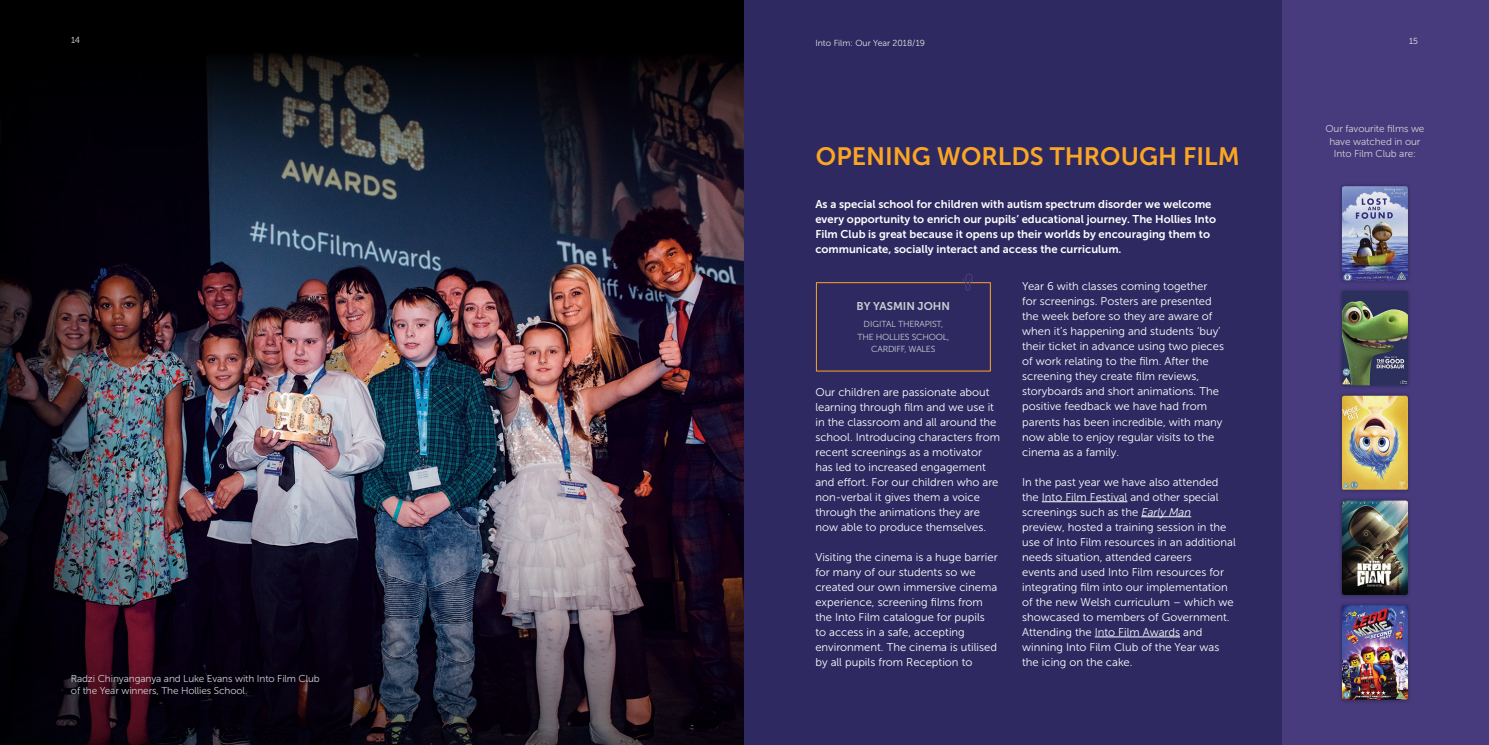
<style>
.page{position:relative;width:1489px;height:745px;background:#fff}
.page>*{position:absolute;margin:0;border:0;box-sizing:border-box;transform-origin:0 0}
.t1{font:25px "Museo Sans 700";color:#faa624}
.t2{font:11.25px/15px "Museo Sans 300";color:#fff}
.t3{font:11.25px/15px "Museo Sans 700";color:#fff}
.t4{font:11.25px "Museo Sans 700";color:#c9d0d4}
.t5{font:10px/12.5px "Museo Sans 300";letter-spacing:-.01em;color:#d0d2d4;text-align:center}
.t6{font:8.75px/12.5px "Museo Sans 300";letter-spacing:-.02em;color:#c9d0d4;text-align:center}
.t7{font:8.75px "Museo Sans 300";color:#e6e7e8}
.s1{font-style:italic}
</style>
<div class="page">
<div style="left:0;top:0;width:1102px;height:744px;background:#000"></div>
<img style="left:276px;top:54px;width:468px;height:248px">
<img style="left:276px;top:302px;width:468px;height:442px">
<img style="left:0;top:54px;width:276px;height:690px">
<div style="left:744px;top:0;width:744px;height:744px;background:#2f2961"></div>
<div style="left:1281px;top:0;width:207px;height:744px;background:#473b7d"></div>
<hr style="left:1041px;top:501px;width:86px;height:1px;background:#fff">
<hr style="left:1141px;top:516px;width:50px;height:1px;background:#fff">
<hr style="left:1094px;top:636px;width:85px;height:1px;background:#fff">
<div style="left:816px;top:282px;width:174px;height:89px;border:1px solid #faa624"></div>
<svg style="left:962px;top:273px;width:10px;height:18px"></svg>
<div style="left:1337px;top:286px;width:75px;height:103px;background:#000;opacity:.33"></div>
<div style="left:1341px;top:291px;width:66px;height:94px;background:#2c305d;border-radius:2px"></div>
<img style="left:1341px;top:297px;width:66px;height:88px">
<div style="left:1337px;top:496px;width:74px;height:102px;background:#000;opacity:.33"></div>
<img style="left:1341px;top:500px;width:66px;height:94px">
<div style="left:1337px;top:601px;width:74px;height:102px;background:#000;opacity:.33"></div>
<img style="left:1341px;top:605px;width:66px;height:94px">
<div style="left:1337px;top:182px;width:74px;height:103px;background:#000;opacity:.33"></div>
<img style="left:1341px;top:186px;width:66px;height:94px">
<div style="left:1337px;top:391px;width:74px;height:102px;background:#000;opacity:.33"></div>
<img style="left:1341px;top:395px;width:66px;height:94px">
<p class="t7" style="left:71px;top:35px;width:11px">14</p>
<p class="t7" style="left:815px;top:38px;width:111px">Into Film: Our Year 2018/19</p>
<p class="t7" style="left:1408px;top:36px;width:10px">15</p>
<p class="t5" style="left:71px;top:671px;width:250px;text-align:left">Radzi Chinyanganya and Luke Evans with Into Film Club of the Year winners, The Hollies School.</p>
<h1 class="t1" style="left:815px;top:142px;width:425px">OPENING WORLDS THROUGH FILM</h1>
<p class="t3" style="left:815px;top:196px;width:402px">As a special school for children with autism spectrum disorder we welcome every opportunity to enrich our pupils’ educational journey. The Hollies Into Film Club is great because it opens up their worlds by encouraging them to communicate, socially interact and access the curriculum.</p>
<p class="t2" style="left:1022px;top:279px;width:203px">Year 6 with classes coming together for screenings. Posters are presented the week before so they are aware of when it’s happening and students ‘buy’ their ticket in advance using two pieces of work relating to the film. After the screening they create film reviews, storyboards and short animations. The positive feedback we have had from parents has been incredible, with many now able to enjoy regular visits to the cinema as a family.</p>
<p class="t2" style="left:1022px;top:474px;width:215px">In the past year we have also attended the Into Film Festival and other special screenings such as the <span class="s1">Early Man </span>preview, hosted a training session in the use of Into Film resources in an additional needs situation, attended careers<br>events and used Into Film resources for integrating film into our implementation of the new Welsh curriculum – which we showcased to members of Government.<br>Attending the Into Film Awards and winning Into Film Club of the Year was the icing on the cake.</p>
<p class="t4" style="left:856px;top:299px;width:95px">BY YASMIN JOHN</p>
<p class="t6" style="left:857px;top:318px;width:93px">DIGITAL THERAPIST,<br>THE HOLLIES SCHOOL,<br>CARDIFF, WALES</p>
<p class="t2" style="left:815px;top:384px;width:186px">Our children are passionate about learning through film and we use it in the classroom and all around the school. Introducing characters from recent screenings as a motivator has led to increased engagement and effort. For our children who are non-verbal it gives them a voice through the animations they are now able to produce themselves.</p>
<p class="t2" style="left:815px;top:549px;width:184px">Visiting the cinema is a huge barrier for many of our students so we created our own immersive cinema experience, screening films from the Into Film catalogue for pupils to access in a safe, accepting environment. The cinema is utilised by all pupils from Reception to</p>
<p class="t5" style="left:1325px;top:123px;width:100px">Our favourite films we have watched in our<br>Into Film Club are:</p>
</div>
